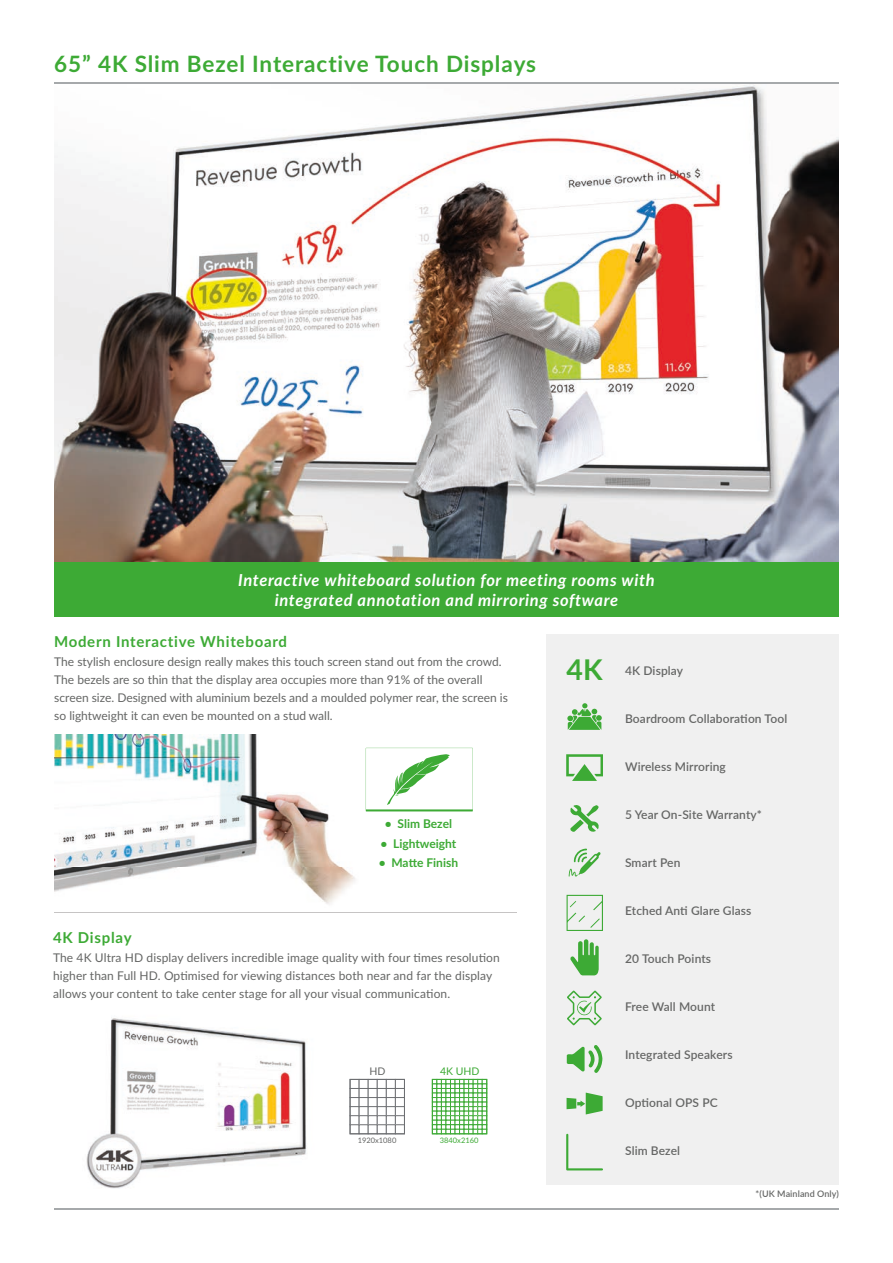
<style>
.page{position:relative;width:893px;height:1263px;background:#fff}
.page>*{position:absolute;margin:0;border:0;box-sizing:border-box;transform-origin:0 0}
.t1{font:700 28.5px "Lato";color:#3daa35}
.t2{font:700 22.5px "Lato";letter-spacing:.04em;color:#3daa35}
.t3{font:italic 700 16.5px/19.8px "Lato";letter-spacing:.04em;color:#fff;text-align:center}
.t4{font:700 15px "Lato";letter-spacing:.05em;color:#3daa35}
.t5{font:12px/18px "Lato";color:#656665}
.t6{font:600 12px "Lato";letter-spacing:.01em;color:#656665}
.t7{font:700 12px "Lato";color:#3daa35}
.t8{font:10.5px "Lato";color:#3daa35}
.t9{font:10.5px "Lato";color:#656665}
.t10{font:600 9px "Lato";letter-spacing:.01em;color:#656665}
.t11{font:7.5px "Lato";color:#656665}
.t12{font:7.5px "Lato";color:#3daa35}
</style>
<div class="page">
<img style="left:86px;top:1018px;width:221px;height:171px">
<img style="left:54px;top:735px;width:419px;height:169px">
<hr style="left:54px;top:1208px;width:785px;height:1px;background:#a6a9ab">
<img style="left:54px;top:85px;width:785px;height:478px">
<hr style="left:54px;top:912px;width:463px;height:1px;background:#c6c4c4">
<div style="left:54px;top:563px;width:785px;height:54px;background:#3daa35"></div>
<div style="left:350px;top:1079px;width:9px;height:9px;border:1px solid #6d6f72"></div>
<div style="left:359px;top:1079px;width:9px;height:9px;border:1px solid #6d6f72"></div>
<div style="left:368px;top:1079px;width:9px;height:9px;border:1px solid #6d6f72"></div>
<div style="left:377px;top:1079px;width:9px;height:9px;border:1px solid #6d6f72"></div>
<div style="left:386px;top:1079px;width:9px;height:9px;border:1px solid #6d6f72"></div>
<div style="left:395px;top:1079px;width:9px;height:9px;border:1px solid #6d6f72"></div>
<div style="left:350px;top:1088px;width:9px;height:9px;border:1px solid #6d6f72"></div>
<div style="left:359px;top:1088px;width:9px;height:9px;border:1px solid #6d6f72"></div>
<div style="left:368px;top:1088px;width:9px;height:9px;border:1px solid #6d6f72"></div>
<div style="left:377px;top:1088px;width:9px;height:9px;border:1px solid #6d6f72"></div>
<div style="left:386px;top:1088px;width:9px;height:9px;border:1px solid #6d6f72"></div>
<div style="left:395px;top:1088px;width:9px;height:9px;border:1px solid #6d6f72"></div>
<div style="left:350px;top:1097px;width:9px;height:10px;border:1px solid #6d6f72"></div>
<div style="left:359px;top:1097px;width:9px;height:10px;border:1px solid #6d6f72"></div>
<div style="left:368px;top:1097px;width:9px;height:10px;border:1px solid #6d6f72"></div>
<div style="left:377px;top:1097px;width:9px;height:10px;border:1px solid #6d6f72"></div>
<div style="left:386px;top:1097px;width:9px;height:10px;border:1px solid #6d6f72"></div>
<div style="left:395px;top:1097px;width:9px;height:10px;border:1px solid #6d6f72"></div>
<div style="left:350px;top:1106px;width:9px;height:10px;border:1px solid #6d6f72"></div>
<div style="left:359px;top:1106px;width:9px;height:10px;border:1px solid #6d6f72"></div>
<div style="left:368px;top:1106px;width:9px;height:10px;border:1px solid #6d6f72"></div>
<div style="left:377px;top:1106px;width:9px;height:10px;border:1px solid #6d6f72"></div>
<div style="left:386px;top:1106px;width:9px;height:10px;border:1px solid #6d6f72"></div>
<div style="left:395px;top:1106px;width:9px;height:10px;border:1px solid #6d6f72"></div>
<div style="left:350px;top:1115px;width:9px;height:10px;border:1px solid #6d6f72"></div>
<div style="left:359px;top:1115px;width:9px;height:10px;border:1px solid #6d6f72"></div>
<div style="left:368px;top:1115px;width:9px;height:10px;border:1px solid #6d6f72"></div>
<div style="left:377px;top:1115px;width:9px;height:10px;border:1px solid #6d6f72"></div>
<div style="left:386px;top:1115px;width:9px;height:10px;border:1px solid #6d6f72"></div>
<div style="left:395px;top:1115px;width:9px;height:10px;border:1px solid #6d6f72"></div>
<div style="left:350px;top:1125px;width:9px;height:9px;border:1px solid #6d6f72"></div>
<div style="left:359px;top:1125px;width:9px;height:9px;border:1px solid #6d6f72"></div>
<div style="left:368px;top:1125px;width:9px;height:9px;border:1px solid #6d6f72"></div>
<div style="left:377px;top:1125px;width:9px;height:9px;border:1px solid #6d6f72"></div>
<div style="left:386px;top:1125px;width:9px;height:9px;border:1px solid #6d6f72"></div>
<div style="left:395px;top:1125px;width:9px;height:9px;border:1px solid #6d6f72"></div>
<svg style="left:434px;top:1081px;width:51px;height:51px"></svg>
<div style="left:432px;top:1079px;width:55px;height:55px;border:1px solid #3daa35"></div>
<div style="left:350px;top:1079px;width:55px;height:55px;border:1px solid #6d6f72"></div>
<svg style="left:366px;top:748px;width:107px;height:63px"></svg>
<hr style="left:54px;top:82px;width:785px;height:2px;background:#a6a9ab">
<div style="left:546px;top:634px;width:293px;height:551px;background:#f0f0f0"></div>
<svg style="left:567px;top:703px;width:35px;height:27px"></svg>
<svg style="left:566px;top:754px;width:37px;height:27px"></svg>
<svg style="left:569px;top:849px;width:32px;height:28px"></svg>
<svg style="left:570px;top:939px;width:29px;height:36px"></svg>
<svg style="left:567px;top:1092px;width:36px;height:22px"></svg>
<svg style="left:567px;top:1045px;width:35px;height:28px"></svg>
<svg style="left:570px;top:805px;width:29px;height:27px"></svg>
<svg style="left:567px;top:895px;width:36px;height:36px"></svg>
<svg style="left:579px;top:915px;width:6px;height:7px"></svg>
<svg style="left:566px;top:1134px;width:37px;height:36px"></svg>
<svg style="left:567px;top:991px;width:35px;height:34px"></svg>
<h2 class="t2" style="left:54px;top:47px;width:483px">65” 4K Slim Bezel Interactive Touch Displays</h2>
<h3 class="t3" style="left:238px;top:570px;width:418px">Interactive whiteboard solution for meeting rooms with integrated annotation and mirroring software</h3>
<p class="t4" style="left:54px;top:630px;width:235px">Modern Interactive Whiteboard</p>
<p class="t5" style="left:54px;top:652px;width:455px">The stylish enclosure design really makes this touch screen stand out from the crowd.<br>The bezels are so thin that the display area occupies more than 91% of the overall screen size. Designed with aluminium bezels and a moulded polymer rear, the screen is so lightweight it can even be mounted on a stud wall.</p>
<p class="t4" style="left:53px;top:926px;width:80px">4K Display</p>
<p class="t7" style="left:385px;top:815px;width:69px">• Slim Bezel</p>
<p class="t7" style="left:380px;top:835px;width:77px">• Lightweight</p>
<p class="t7" style="left:379px;top:854px;width:81px">• Matte Finish</p>
<p class="t5" style="left:53px;top:948px;width:448px">The 4K Ultra HD display delivers incredible image quality with four times resolution higher than Full HD. Optimised for viewing distances both near and far the display allows your content to take center stage for all your visual communication.</p>
<p class="t9" style="left:370px;top:1064px;width:17px">HD</p>
<p class="t11" style="left:358px;top:1135px;width:40px">1920x1080</p>
<p class="t8" style="left:440px;top:1064px;width:41px">4K UHD</p>
<p class="t12" style="left:440px;top:1135px;width:40px">3840x2160</p>
<h1 class="t1" style="left:567px;top:649px;width:38px">4K</h1>
<p class="t6" style="left:625px;top:661px;width:60px">4K Display</p>
<p class="t6" style="left:625px;top:709px;width:164px">Boardroom Collaboration Tool</p>
<p class="t6" style="left:625px;top:757px;width:102px">Wireless Mirroring</p>
<p class="t6" style="left:625px;top:805px;width:138px">5 Year On-Site Warranty*</p>
<p class="t6" style="left:625px;top:853px;width:57px">Smart Pen</p>
<p class="t6" style="left:625px;top:901px;width:128px">Etched Anti Glare Glass</p>
<p class="t6" style="left:625px;top:949px;width:88px">20 Touch Points</p>
<p class="t6" style="left:625px;top:997px;width:92px">Free Wall Mount</p>
<p class="t6" style="left:625px;top:1045px;width:109px">Integrated Speakers</p>
<p class="t6" style="left:625px;top:1093px;width:94px">Optional OPS PC</p>
<p class="t6" style="left:625px;top:1141px;width:57px">Slim Bezel</p>
<p class="t10" style="left:756px;top:1187px;width:85px">*(UK Mainland Only)</p>
</div>
